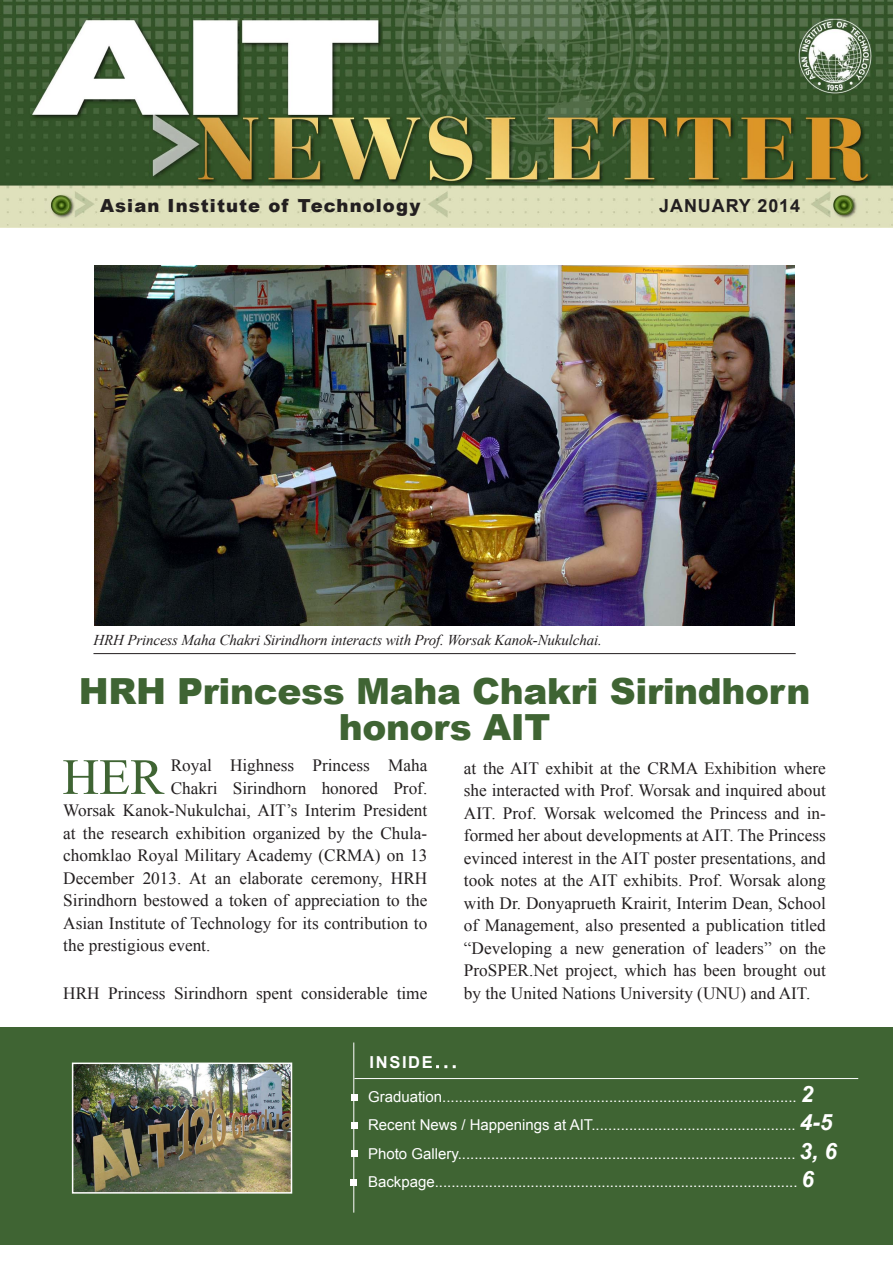
<style>
.page{position:relative;width:893px;height:1263px;background:#fff}
.page>*{position:absolute;margin:0;border:0;box-sizing:border-box;transform-origin:0 0}
.body{font:50.85px "Times New Roman";color:#3f6433}
.t1{font:900 36px/36px "Arial";letter-spacing:-.01em;color:#3f6433;text-align:center}
.t2{font:900 18px "Arial";letter-spacing:.06em;color:#231f20}
.t3{font:700 18px "Arial";letter-spacing:.05em;color:#231f20}
.body-2{font:17.25px/22.5px "Times New Roman";color:#231f20;text-align:justify}
.t4{font:15px "Arial";color:#fff}
.t5{font:italic 15px "Times New Roman";letter-spacing:-.01em;color:#231f20}
.s1{font-weight:700;font-style:italic;font-size:22.5px}
</style>
<div class="page">
<img style="left:0;top:0;width:893px;height:228px">
<div style="left:0;top:1027px;width:893px;height:217px;background:#3f6433"></div>
<svg style="left:351px;top:1094px;width:6px;height:6px"></svg>
<svg style="left:351px;top:1122px;width:6px;height:6px"></svg>
<hr style="left:354px;top:1042px;width:1px;height:170px;background:#fff">
<hr style="left:354px;top:1078px;width:504px;height:1px;background:#fff">
<svg style="left:436px;top:1065px;width:11px;height:3px"></svg>
<div style="left:351px;top:1150px;width:6px;height:7px;background:#fff"></div>
<hr style="left:93px;top:653px;width:703px;height:1px;background:#231f20">
<img style="left:95px;top:265px;width:700px;height:360px">
<img style="left:75px;top:1065px;width:214px;height:125px">
<div style="left:72px;top:1062px;width:220px;height:131px;border:2px solid #fff"></div>
<svg style="left:351px;top:1179px;width:6px;height:6px"></svg>
<p class="t2" style="left:100px;top:193px;width:322px">Asian Institute of Technology</p>
<p class="t3" style="left:659px;top:194px;width:142px">JANUARY 2014</p>
<p class="t5" style="left:93px;top:629px;width:510px">HRH Princess Maha Chakri Sirindhorn interacts with Prof. Worsak Kanok-Nukulchai.</p>
<p class="t1" style="left:79px;top:672px;width:733px">HRH Princess Maha Chakri Sirindhorn honors AIT</p>
<p class="body-2" style="left:464px;top:756px;width:363px">at the AIT exhibit at the CRMA Exhibition where she interacted with Prof. Worsak and inquired about AIT. Prof. Worsak welcomed the Princess and in&shy;formed her about developments at AIT. The Princess evinced interest in the AIT poster presentations, and took notes at the AIT exhibits. Prof. Worsak along with Dr. Donyaprueth Krairit, Interim Dean, School of Management, also presented a publication titled “Developing a new generation of leaders” on the ProSPER.Net project, which has been brought out by the United Nations University (UNU) and AIT.</p>
<p class="body" style="left:62px;top:743px;width:103px">HER</p>
<p class="body-2" style="left:171px;top:754px;width:258px">Royal Highness Princess Maha</p>
<p class="body-2" style="left:171px;top:777px;width:258px">Chakri Sirindhorn honored Prof.</p>
<p class="body-2" style="left:63px;top:799px;width:366px">Worsak Kanok-Nukulchai, AIT’s Interim President</p>
<p class="body-2" style="left:63px;top:822px;width:366px">at the research exhibition organized by the Chula-</p>
<p class="body-2" style="left:63px;top:844px;width:365px">chomklao Royal Military Academy (CRMA) on 13</p>
<p class="body-2" style="left:63px;top:867px;width:365px">December 2013. At an elaborate ceremony, HRH</p>
<p class="body-2" style="left:63px;top:889px;width:365px">Sirindhorn bestowed a token of appreciation to the</p>
<p class="body-2" style="left:63px;top:912px;width:365px">Asian Institute of Technology for its contribution to</p>
<p class="body-2" style="left:63px;top:934px;width:149px">the prestigious event.</p>
<p class="body-2" style="left:63px;top:982px;width:365px">HRH Princess Sirindhorn spent considerable time</p>
<p class="t4" style="left:368px;top:1086px;width:447px">Graduation..................................................................................... <span class="s1">2</span></p>
<p class="t4" style="left:368px;top:1115px;width:466px">Recent News / Happenings at AIT................................................. <span class="s1">4-5</span></p>
<p class="t4" style="left:368px;top:1143px;width:471px">Photo Gallery................................................................................. <span class="s1">3, 6</span></p>
<p class="t4" style="left:368px;top:1172px;width:447px">Backpage....................................................................................... <span class="s1">6</span></p>
</div>
